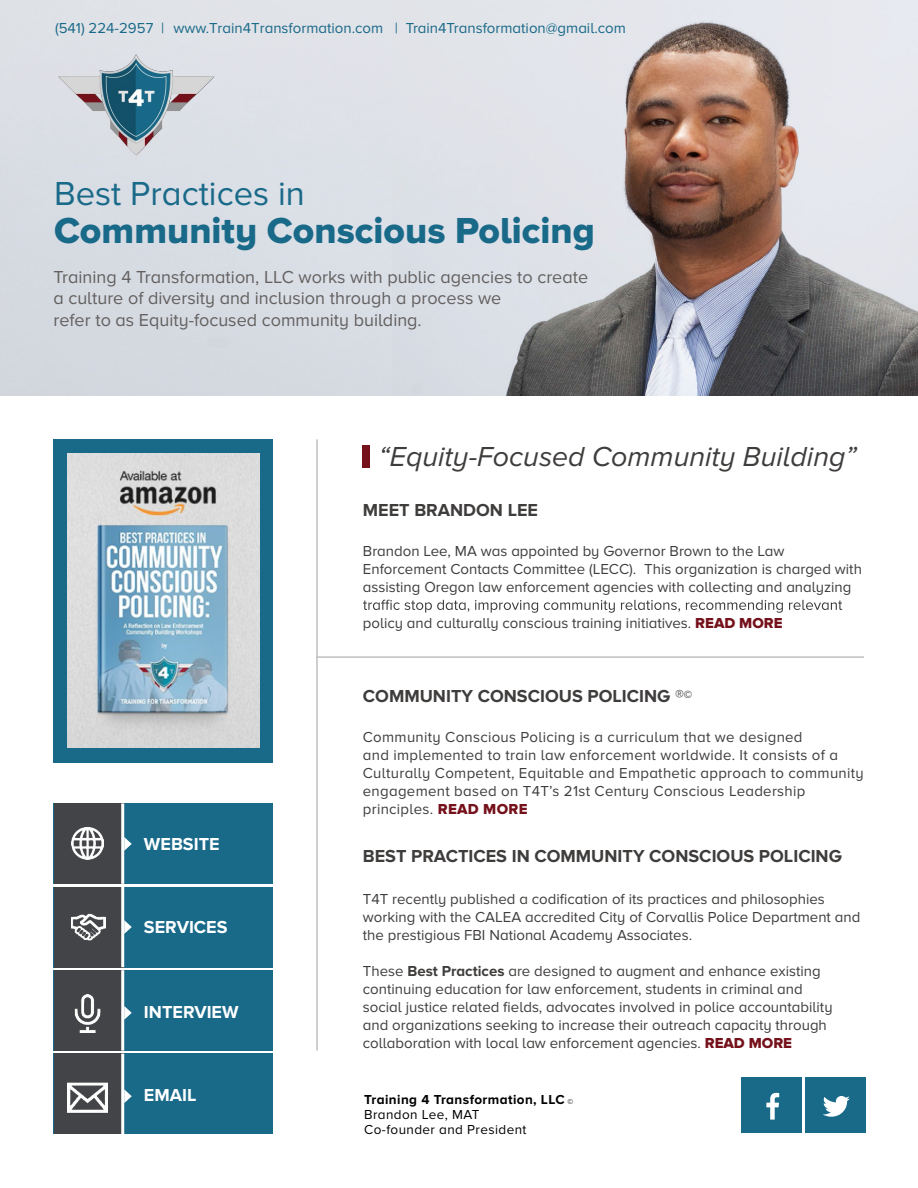
<style>
.page{position:relative;width:918px;height:1188px;background:#fff}
.page>*{position:absolute;margin:0;border:0;box-sizing:border-box;transform-origin:0 0}
.t1{font:37.5px "Proxima Nova A Extrabld";color:#196989}
.t2{font:34.5px "Proxima Nova A";color:#196989}
.t3{font:italic 28.5px "Proxima Nova A";color:#3f3d3c}
.t4{font:18px/21.6px "Proxima Nova A";color:#63605f}
.t5{font:700 18px "Proxima Nova A";color:#3f3d3c}
.t6{font:700 18px "Proxima Nova A";color:#fff}
.t7{font:15px/18px "Proxima Nova A";color:#3f3d3c}
.t8{font:15px/18px "Proxima Nova A";letter-spacing:.02em;color:#3f3d3c}
.t9{font:15px "Proxima Nova A";color:#196989}
.t10{font:13.5px/15px "Proxima Nova A";letter-spacing:.03em;color:#000}
.s1{font-family:"Proxima Nova A Extrabld";color:#75111a}
.s2{font-weight:300}
.s3{font-weight:700}
.s4{font-weight:700;font-size:7.5px}
</style>
<div class="page">
<img style="left:392px;top:0;width:526px;height:395px">
<div style="left:53px;top:803px;width:220px;height:81px;background:#196989"></div>
<div style="left:53px;top:439px;width:220px;height:323px;background:#196989"></div>
<div style="left:53px;top:887px;width:220px;height:80px;background:#196989"></div>
<div style="left:53px;top:970px;width:220px;height:81px;background:#196989"></div>
<div style="left:53px;top:1054px;width:220px;height:80px;background:#196989"></div>
<div style="left:362px;top:445px;width:8px;height:23px;background:#75111a"></div>
<hr style="left:316px;top:439px;width:2px;height:612px;background:#bec0c2">
<hr style="left:316px;top:656px;width:548px;height:2px;background:#bec0c2">
<svg style="left:363px;top:600px;width:479px;height:13px"></svg>
<svg style="left:124px;top:837px;width:8px;height:14px"></svg>
<svg style="left:124px;top:920px;width:8px;height:14px"></svg>
<svg style="left:124px;top:1006px;width:8px;height:14px"></svg>
<svg style="left:124px;top:1089px;width:8px;height:14px"></svg>
<img style="left:58px;top:55px;width:156px;height:101px">
<div style="left:54px;top:803px;width:70px;height:81px;background:#434448"></div>
<div style="left:54px;top:887px;width:70px;height:80px;background:#434448"></div>
<div style="left:54px;top:970px;width:70px;height:81px;background:#434448"></div>
<div style="left:54px;top:1054px;width:70px;height:80px;background:#434448"></div>
<hr style="left:121px;top:803px;width:3px;height:81px;background:#fff">
<hr style="left:121px;top:887px;width:3px;height:80px;background:#fff">
<hr style="left:121px;top:970px;width:3px;height:81px;background:#fff">
<hr style="left:121px;top:1054px;width:3px;height:80px;background:#fff">
<img style="left:71px;top:827px;width:33px;height:33px">
<img style="left:71px;top:913px;width:35px;height:28px">
<img style="left:74px;top:994px;width:27px;height:38px">
<img style="left:67px;top:453px;width:193px;height:295px">
<img style="left:67px;top:1082px;width:40px;height:31px">
<div style="left:742px;top:1078px;width:60px;height:55px;background:#196989"></div>
<div style="left:805px;top:1078px;width:60px;height:55px;background:#196989"></div>
<svg style="left:766px;top:1093px;width:13px;height:27px"></svg>
<svg style="left:823px;top:1096px;width:27px;height:21px"></svg>
<p class="t9" style="left:55px;top:19px;width:572px">(541) 224-2957 | www.Train4Transformation.com | Train4Transformation@gmail.com</p>
<h2 class="t2" style="left:54px;top:174px;width:252px">Best Practices in</h2>
<h1 class="t1" style="left:54px;top:209px;width:542px">Community Conscious Policing</h1>
<p class="t4" style="left:53px;top:266px;width:536px">Training 4 Transformation, LLC works with public agencies to create a culture of diversity and inclusion through a process we<br>refer to as Equity-focused community building.</p>
<h3 class="t3" style="left:379px;top:441px;width:479px">“Equity-Focused Community Building”</h3>
<p class="t5" style="left:363px;top:499px;width:177px">MEET BRANDON LEE</p>
<p class="t7" style="left:363px;top:542px;width:501px">Brandon Lee, MA was appointed by Governor Brown to the Law<br>Enforcement Contacts Committee (LECC). This organization is charged with assisting Oregon law enforcement agencies with collecting and analyzing</p>
<p class="t7" style="left:363px;top:614px;width:421px">policy and culturally conscious training initiatives. <span class="s1">READ MORE</span></p>
<p class="t5" style="left:363px;top:686px;width:331px">COMMUNITY CONSCIOUS POLICING <span class="s2">®</span><sup>©</sup></p>
<p class="t6" style="left:144px;top:833px;width:77px">WEBSITE</p>
<p class="t6" style="left:144px;top:917px;width:85px">SERVICES</p>
<p class="t6" style="left:144px;top:1001px;width:96px">INTERVIEW</p>
<p class="t6" style="left:144px;top:1085px;width:54px">EMAIL</p>
<p class="t8" style="left:363px;top:729px;width:502px">Community Conscious Policing is a curriculum that we designed<br>and implemented to train law enforcement worldwide. It consists of a Culturally Competent, Equitable and Empathetic approach to community engagement based on T4T’s 21st Century Conscious Leadership principles. <span class="s1">READ MORE</span></p>
<p class="t5" style="left:363px;top:845px;width:481px">BEST PRACTICES IN COMMUNITY CONSCIOUS POLICING</p>
<p class="t7" style="left:363px;top:890px;width:499px">T4T recently published a codification of its practices and philosophies working with the CALEA accredited City of Corvallis Police Department and the prestigious FBI National Academy Associates.</p>
<p class="t7" style="left:363px;top:962px;width:471px">These <span class="s3">Best Practices</span> are designed to augment and enhance existing continuing education for law enforcement, students in criminal and social justice related fields, advocates involved in police accountability and organizations seeking to increase their outreach capacity through collaboration with local law enforcement agencies. <span class="s1">READ MORE</span></p>
<p class="t10" style="left:364px;top:1093px;width:211px"><span class="s3">Training 4 Transformation, LLC</span> <span class="s4">©<br></span>Brandon Lee, MAT<br>Co-founder and President</p>
</div>
